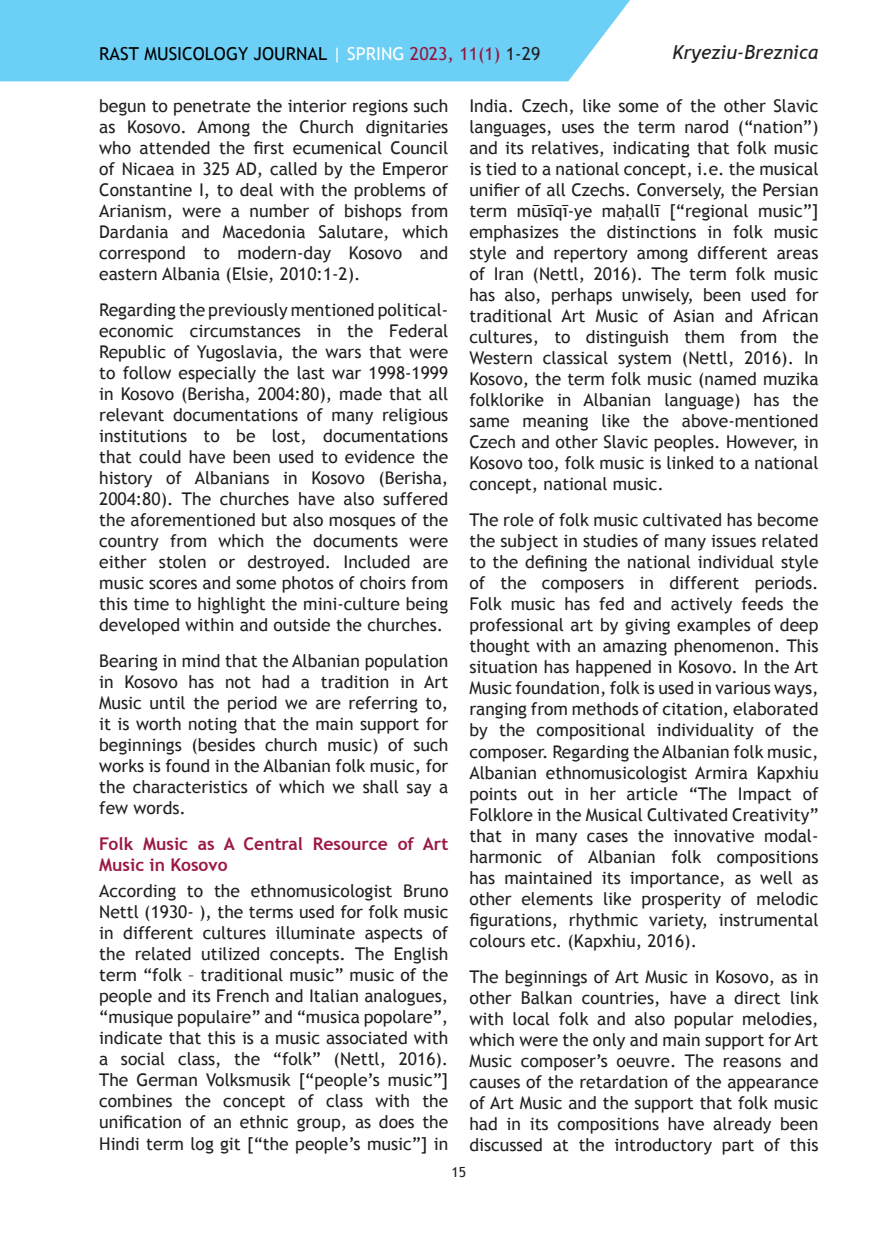
<style>
.page{position:relative;width:893px;height:1241px;background:#fff}
.page>*{position:absolute;margin:0;border:0;box-sizing:border-box;transform-origin:0 0}
.t1{font:italic 19.25px "Trebuchet MS";color:#231f20}
.t2{font:17.85px "Trebuchet MS";color:#000}
.Metin_-_Gövde{font:17.5px/21px "Trebuchet MS";color:#231f20;text-align:justify}
.Metin_-_Başlık_2{font:700 17.5px/21px "Trebuchet MS";color:#9b1746}
.t3{font:14px "Trebuchet MS";color:#231f20}
.s1{color:#fff}
.s2{color:#94163d}
.s3{color:#231f20}
.s4{font-family:"Arial"}
</style>
<div class="page">
<div style="left:0;top:0;width:630px;height:81px;background:#6bcff6"></div>
<p class="t1" style="left:672px;top:41px;width:147px">Kryeziu-Breznica</p>
<p class="t2" style="left:99px;top:43px;width:443px">RAST MUSICOLOGY JOURNAL <span class="s1">| SPRING</span> <span class="s2">2023, 11(1)</span> <span class="s3">1-29</span></p>
<p class="Metin_-_Gövde" style="left:99px;top:96px;width:351px">begun to penetrate the interior regions such as Kosovo. Among the Church dignitaries who attended the first ecumenical Council of Nicaea in 325 AD, called by the Emperor Constantine I, to deal with the problems of Arianism, were a number of bishops from Dardania and Macedonia Salutare, which correspond to modern-day Kosovo and eastern Albania (Elsie, 2010:1-2).</p>
<p class="Metin_-_Gövde" style="left:99px;top:300px;width:351px">Regarding the previously mentioned political&shy;economic circumstances in the Federal Republic of Yugoslavia, the wars that were to follow especially the last war 1998-1999 in Kosovo (Berisha, 2004:80), made that all relevant documentations of many religious institutions to be lost, documentations that could have been used to evidence the history of Albanians in Kosovo (Berisha, 2004:80). The churches have also suffered the aforementioned but also mosques of the country from which the documents were either stolen or destroyed. Included are music scores and some photos of choirs from this time to highlight the mini-culture being developed within and outside the churches.</p>
<p class="Metin_-_Gövde" style="left:99px;top:650px;width:351px">Bearing in mind that the Albanian population in Kosovo has not had a tradition in Art Music until the period we are referring to, it is worth noting that the main support for beginnings (besides church music) of such works is found in the Albanian folk music, for the characteristics of which we shall say a few words.</p>
<p class="Metin_-_Başlık_2" style="left:99px;top:833px;width:351px">Folk Music as A Central Resource of Art<br>Music in Kosovo</p>
<p class="Metin_-_Gövde" style="left:99px;top:880px;width:351px">According to the ethnomusicologist Bruno Nettl (1930- ), the terms used for folk music in different cultures illuminate aspects of the related utilized concepts. The English term “folk – traditional music” music of the people and its French and Italian analogues, “musique populaire” and “musica popolare”, indicate that this is a music associated with a social class, the “folk” (Nettl, 2016).<br>The German Volksmusik [“people’s music”] combines the concept of class with the unification of an ethnic group, as does the Hindi term log git [“the people’s music”] in</p>
<p class="Metin_-_Gövde" style="left:469px;top:96px;width:351px">India. Czech, like some of the other Slavic languages, uses the term narod (“nation”) and its relatives, indicating that folk music is tied to a national concept, i.e. the musical unifier of all Czechs. Conversely, the Persian term mūsīqī-ye ma<span class="s4">ḥ</span>allī [“regional music”] emphasizes the distinctions in folk music style and repertory among different areas of Iran (Nettl, 2016). The term folk music has also, perhaps unwisely, been used for traditional Art Music of Asian and African cultures, to distinguish them from the Western classical system (Nettl, 2016). In Kosovo, the term folk music (named muzika folklorike in Albanian language) has the same meaning like the above-mentioned Czech and other Slavic peoples. However, in Kosovo too, folk music is linked to a national concept, national music.</p>
<p class="Metin_-_Gövde" style="left:469px;top:510px;width:351px">The role of folk music cultivated has become the subject in studies of many issues related to the defining the national individual style of the composers in different periods.<br>Folk music has fed and actively feeds the professional art by giving examples of deep thought with an amazing phenomenon. This situation has happened in Kosovo. In the Art Music foundation, folk is used in various ways, ranging from methods of citation, elaborated by the compositional individuality of the composer. Regarding the Albanian folk music, Albanian ethnomusicologist Armira Kapxhiu points out in her article “The Impact of Folklore in the Musical Cultivated Creativity” that in many cases the innovative modal&shy;harmonic of Albanian folk compositions has maintained its importance, as well as other elements like prosperity of melodic figurations, rhythmic variety, instrumental colours etc. (Kapxhiu, 2016).</p>
<p class="Metin_-_Gövde" style="left:469px;top:965px;width:351px">The beginnings of Art Music in Kosovo, as in other Balkan countries, have a direct link with local folk and also popular melodies, which were the only and main support for Art Music composer’s oeuvre. The reasons and causes of the retardation of the appearance of Art Music and the support that folk music had in its compositions have already been discussed at the introductory part of this</p>
<p class="t3" style="left:452px;top:1163px;width:16px">15</p>
</div>
